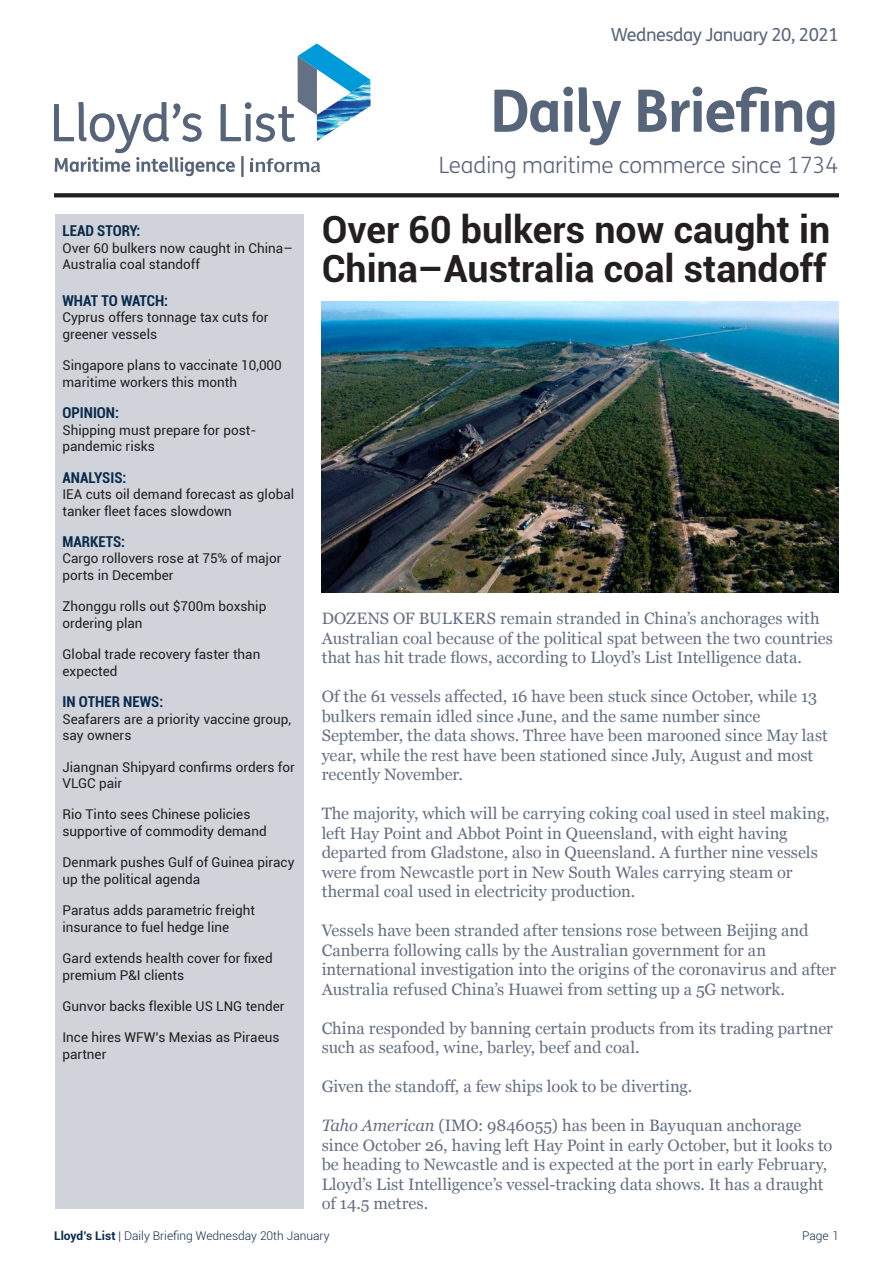
<style>
.page{position:relative;width:893px;height:1263px;background:#fff}
.page>*{position:absolute;margin:0;border:0;box-sizing:border-box;transform-origin:0 0}
.t1{font:700 58.5px "FS Me";letter-spacing:-.025em;color:#57657b}
.Headline_1{font:700 37.5px/39px "Roboto";color:#231f20}
.t2{font:300 22.5px "FS Me";letter-spacing:-.005em;color:#57657b}
.t3{font:18px "FS Me";letter-spacing:-.025em;color:#57657b}
.Body_Copy_First_page{font:16.5px/19.5px "Georgia";color:#647083}
.Contents_header{font:700 condensed 15px "Roboto";color:#0a2b4d}
.Contents_body{font:13.5px/16.5px "Roboto";color:#231f20}
.t4{font:300 12px "Roboto";color:#0a2b4d}
.s1{font-style:italic}
.s2{font-weight:700}
</style>
<div class="page">
<svg style="left:54px;top:43px;width:316px;height:134px"></svg>
<svg style="left:54px;top:193px;width:785px;height:4px;background:#2d292a"></svg>
<img style="left:322px;top:302px;width:517px;height:290px">
<div style="left:55px;top:215px;width:249px;height:994px;background:#d0d4da"></div>
<p class="t3" style="left:611px;top:22px;width:229px">Wednesday January 20, 2021</p>
<p class="Contents_header" style="left:63px;top:221px;width:79px">LEAD STORY:</p>
<p class="Contents_body" style="left:63px;top:239px;width:232px">Over 60 bulkers now caught in China–<br>Australia coal standoff</p>
<p class="Contents_header" style="left:63px;top:290px;width:107px">WHAT TO WATCH:</p>
<p class="Contents_body" style="left:63px;top:309px;width:208px">Cyprus offers tonnage tax cuts for greener vessels</p>
<p class="Contents_body" style="left:63px;top:357px;width:221px">Singapore plans to vaccinate 10,000 maritime workers this month</p>
<p class="Contents_header" style="left:63px;top:402px;width:58px">OPINION:</p>
<p class="Contents_body" style="left:63px;top:421px;width:195px">Shipping must prepare for post&shy;pandemic risks</p>
<p class="Contents_header" style="left:63px;top:467px;width:65px">ANALYSIS:</p>
<p class="Contents_body" style="left:63px;top:485px;width:233px">IEA cuts oil demand forecast as global tanker fleet faces slowdown</p>
<p class="Contents_header" style="left:63px;top:531px;width:64px">MARKETS:</p>
<p class="Contents_body" style="left:63px;top:550px;width:220px">Cargo rollovers rose at 75% of major ports in December</p>
<p class="Contents_body" style="left:63px;top:598px;width:205px">Zhonggu rolls out $700m boxship ordering plan</p>
<p class="Contents_body" style="left:63px;top:646px;width:199px">Global trade recovery faster than expected</p>
<p class="Contents_header" style="left:63px;top:691px;width:102px">IN OTHER NEWS:</p>
<p class="Contents_body" style="left:63px;top:710px;width:230px">Seafarers are a priority vaccine group, say owners</p>
<p class="Contents_body" style="left:63px;top:758px;width:234px">Jiangnan Shipyard confirms orders for<br>VLGC pair</p>
<p class="Contents_body" style="left:63px;top:806px;width:206px">Rio Tinto sees Chinese policies supportive of commodity demand</p>
<p class="Contents_body" style="left:63px;top:854px;width:233px">Denmark pushes Gulf of Guinea piracy up the political agenda</p>
<p class="Contents_body" style="left:63px;top:902px;width:194px">Paratus adds parametric freight insurance to fuel hedge line</p>
<p class="Contents_body" style="left:63px;top:949px;width:212px">Gard extends health cover for fixed premium P&amp;I clients</p>
<p class="Contents_body" style="left:63px;top:997px;width:223px">Gunvor backs flexible US LNG tender</p>
<p class="Contents_body" style="left:63px;top:1029px;width:218px">Ince hires WFW’s Mexias as Piraeus partner</p>
<p class="t1" style="left:490px;top:66px;width:350px">Daily Briefing</p>
<p class="t2" style="left:439px;top:150px;width:401px">Leading maritime commerce since 1734</p>
<p class="Headline_1" style="left:322px;top:209px;width:510px">Over 60 bulkers now caught in<br>China–Australia coal standoff</p>
<p class="Body_Copy_First_page" style="left:322px;top:608px;width:513px">DOZENS OF BULKERS remain stranded in China’s anchorages with<br>Australian coal because of the political spat between the two countries that has hit trade flows, according to Lloyd’s List Intelligence data.</p>
<p class="Body_Copy_First_page" style="left:322px;top:686px;width:508px">Of the 61 vessels affected, 16 have been stuck since October, while 13 bulkers remain idled since June, and the same number since September, the data shows. Three have been marooned since May last year, while the rest have been stationed since July, August and most recently November.</p>
<p class="Body_Copy_First_page" style="left:322px;top:803px;width:509px">The majority, which will be carrying coking coal used in steel making, left Hay Point and Abbot Point in Queensland, with eight having departed from Gladstone, also in Queensland. A further nine vessels were from Newcastle port in New South Wales carrying steam or thermal coal used in electricity production.</p>
<p class="Body_Copy_First_page" style="left:322px;top:920px;width:516px">Vessels have been stranded after tensions rose between Beijing and Canberra following calls by the Australian government for an international investigation into the origins of the coronavirus and after Australia refused China’s Huawei from setting up a 5G network.</p>
<p class="Body_Copy_First_page" style="left:322px;top:1018px;width:513px">China responded by banning certain products from its trading partner such as seafood, wine, barley, beef and coal.</p>
<p class="Body_Copy_First_page" style="left:322px;top:1076px;width:372px">Given the standoff, a few ships look to be diverting.</p>
<p class="Body_Copy_First_page" style="left:322px;top:1115px;width:512px"><span class="s1">Taho American</span> (IMO: 9846055) has been in Bayuquan anchorage since October 26, having left Hay Point in early October, but it looks to be heading to Newcastle and is expected at the port in early February, Lloyd’s List Intelligence’s vessel-tracking data shows. It has a draught of 14.5 metres.</p>
<p class="t4" style="left:54px;top:1228px;width:277px"><span class="s2">Lloyd’s List</span> | Daily Briefing Wednesday 20th January</p>
<p class="t4" style="left:802px;top:1228px;width:38px">Page 1</p>
</div>
